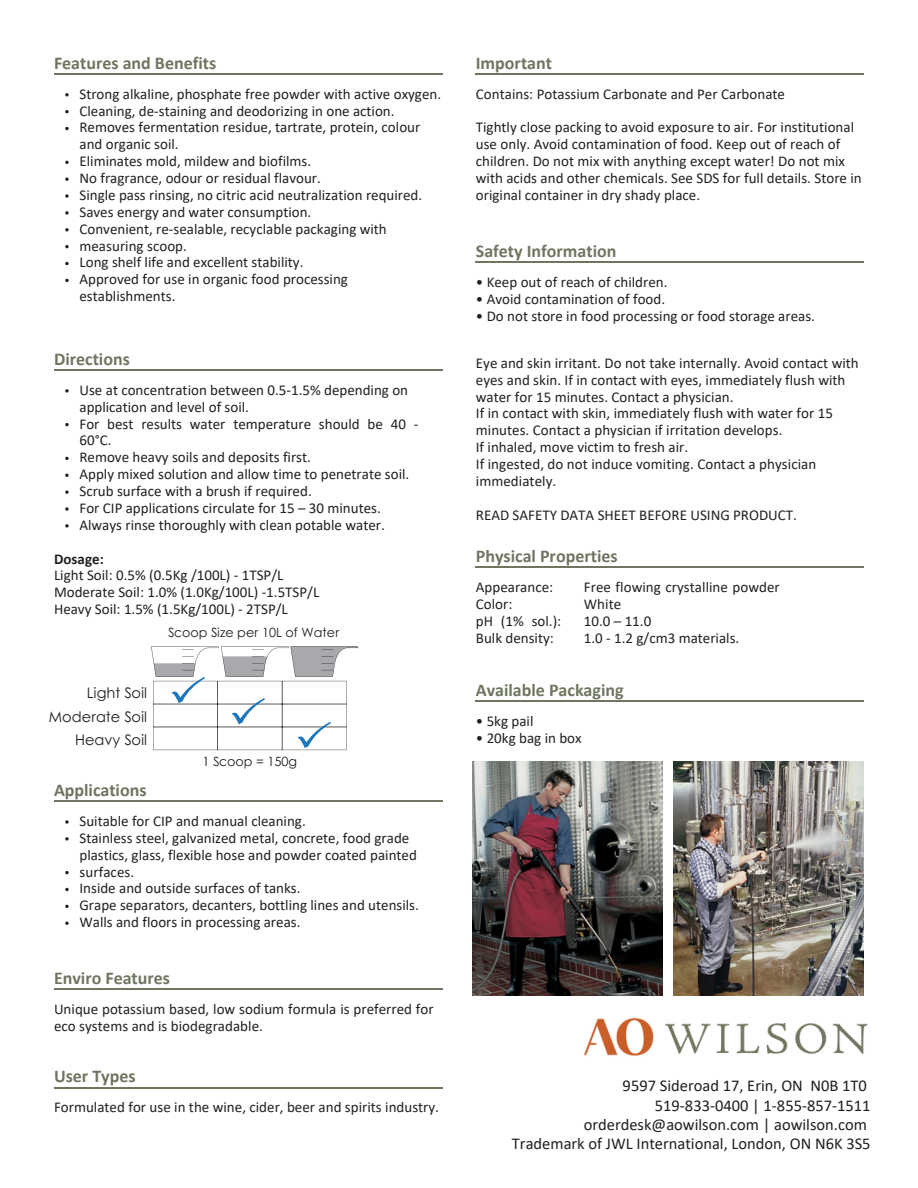
<style>
.page{position:relative;width:918px;height:1188px;background:#fff}
.page>*{position:absolute;margin:0;border:0;box-sizing:border-box;transform-origin:0 0}
.t1{font:700 18px "Calibri";color:#6f7660}
.t2{font:16.5px "Calibri";color:#231f20}
.t3{font:15px/16.8px "Calibri";color:#231f20}
.t4{font:700 15px "Calibri";letter-spacing:.005em;color:#231f20}
.t5{font:14.55px/23.7px "Century Gothic";color:#231f20;text-align:right}
.t6{font:12.75px "Century Gothic";color:#231f20}
</style>
<div class="page">
<hr style="left:54px;top:73px;width:388px;height:2px;background:#6f7660">
<hr style="left:54px;top:370px;width:388px;height:1px;background:#6f7660">
<hr style="left:54px;top:801px;width:388px;height:1px;background:#6f7660">
<hr style="left:54px;top:989px;width:388px;height:1px;background:#6f7660">
<hr style="left:54px;top:1087px;width:388px;height:1px;background:#6f7660">
<svg style="left:151px;top:646px;width:207px;height:104px"></svg>
<hr style="left:476px;top:73px;width:388px;height:2px;background:#6f7660">
<hr style="left:476px;top:262px;width:388px;height:1px;background:#6f7660">
<hr style="left:476px;top:567px;width:388px;height:1px;background:#6f7660">
<hr style="left:476px;top:701px;width:388px;height:1px;background:#6f7660">
<img style="left:473px;top:762px;width:190px;height:234px">
<img style="left:674px;top:762px;width:190px;height:234px">
<img style="left:583px;top:1017px;width:285px;height:39px">
<svg style="left:65px;top:389px;width:4px;height:4px"></svg>
<svg style="left:65px;top:423px;width:4px;height:3px"></svg>
<svg style="left:65px;top:457px;width:4px;height:3px"></svg>
<svg style="left:65px;top:474px;width:4px;height:3px"></svg>
<svg style="left:65px;top:490px;width:4px;height:4px"></svg>
<svg style="left:65px;top:507px;width:4px;height:4px"></svg>
<svg style="left:65px;top:524px;width:4px;height:4px"></svg>
<svg style="left:65px;top:820px;width:4px;height:4px"></svg>
<svg style="left:65px;top:837px;width:4px;height:4px"></svg>
<svg style="left:65px;top:871px;width:4px;height:3px"></svg>
<svg style="left:65px;top:888px;width:4px;height:3px"></svg>
<svg style="left:65px;top:905px;width:4px;height:3px"></svg>
<svg style="left:65px;top:922px;width:4px;height:3px"></svg>
<svg style="left:65px;top:93px;width:4px;height:3px"></svg>
<svg style="left:65px;top:110px;width:4px;height:3px"></svg>
<svg style="left:65px;top:127px;width:4px;height:3px"></svg>
<svg style="left:65px;top:161px;width:4px;height:3px"></svg>
<svg style="left:65px;top:177px;width:4px;height:4px"></svg>
<svg style="left:65px;top:194px;width:4px;height:4px"></svg>
<svg style="left:65px;top:211px;width:4px;height:4px"></svg>
<svg style="left:65px;top:228px;width:4px;height:3px"></svg>
<svg style="left:65px;top:245px;width:4px;height:3px"></svg>
<svg style="left:65px;top:262px;width:4px;height:3px"></svg>
<svg style="left:65px;top:279px;width:4px;height:3px"></svg>
<p class="t1" style="left:54px;top:55px;width:164px">Features and Benefits</p>
<p class="t1" style="left:476px;top:55px;width:78px">Important</p>
<p class="t3" style="left:79px;top:87px;width:363px">Strong alkaline, phosphate free powder with active oxygen.</p>
<p class="t3" style="left:79px;top:103px;width:317px">Cleaning, de-staining and deodorizing in one action.</p>
<p class="t3" style="left:79px;top:120px;width:342px">Removes fermentation residue, tartrate, protein, colour and organic soil.</p>
<p class="t3" style="left:79px;top:154px;width:233px">Eliminates mold, mildew and biofilms.</p>
<p class="t3" style="left:79px;top:171px;width:243px">No fragrance, odour or residual flavour.</p>
<p class="t3" style="left:79px;top:188px;width:344px">Single pass rinsing, no citric acid neutralization required.</p>
<p class="t3" style="left:79px;top:205px;width:233px">Saves energy and water consumption.</p>
<p class="t3" style="left:79px;top:222px;width:309px">Convenient, re-sealable, recyclable packaging with</p>
<p class="t3" style="left:79px;top:238px;width:109px">measuring scoop.</p>
<p class="t3" style="left:79px;top:255px;width:226px">Long shelf life and excellent stability.</p>
<p class="t3" style="left:79px;top:272px;width:270px">Approved for use in organic food processing establishments.</p>
<p class="t1" style="left:54px;top:351px;width:77px">Directions</p>
<p class="t3" style="left:79px;top:383px;width:330px">Use at concentration between 0.5-1.5% depending on application and level of soil.</p>
<p class="t3" style="left:79px;top:416px;width:340px">For best results water temperature should be 40 -<br>60°C.</p>
<p class="t3" style="left:79px;top:450px;width:233px">Remove heavy soils and deposits first.</p>
<p class="t3" style="left:79px;top:467px;width:331px">Apply mixed solution and allow time to penetrate soil.</p>
<p class="t3" style="left:79px;top:484px;width:234px">Scrub surface with a brush if required.</p>
<p class="t3" style="left:79px;top:501px;width:303px">For CIP applications circulate for 15 – 30 minutes.</p>
<p class="t3" style="left:79px;top:518px;width:307px">Always rinse thoroughly with clean potable water.</p>
<p class="t4" style="left:54px;top:552px;width:51px">Dosage:</p>
<p class="t3" style="left:54px;top:568px;width:231px">Light Soil: 0.5% (0.5Kg /100L) - 1TSP/L</p>
<p class="t3" style="left:54px;top:585px;width:267px">Moderate Soil: 1.0% (1.0Kg/100L) -1.5TSP/L</p>
<p class="t3" style="left:54px;top:602px;width:235px">Heavy Soil: 1.5% (1.5Kg/100L) - 2TSP/L</p>
<p class="t5" style="left:49px;top:680px;width:100px">Light Soil<br>Moderate Soil<br>Heavy Soil</p>
<p class="t1" style="left:54px;top:782px;width:94px">Applications</p>
<p class="t6" style="left:168px;top:622px;width:173px">Scoop Size per 10L of Water</p>
<p class="t6" style="left:203px;top:751px;width:96px">1 Scoop = 150g</p>
<p class="t3" style="left:79px;top:814px;width:228px">Suitable for CIP and manual cleaning.</p>
<p class="t3" style="left:79px;top:831px;width:339px">Stainless steel, galvanized metal, concrete, food grade plastics, glass, flexible hose and powder coated painted</p>
<p class="t3" style="left:79px;top:864px;width:56px">surfaces.</p>
<p class="t3" style="left:79px;top:881px;width:223px">Inside and outside surfaces of tanks.</p>
<p class="t3" style="left:79px;top:898px;width:341px">Grape separators, decanters, bottling lines and utensils.</p>
<p class="t3" style="left:79px;top:915px;width:223px">Walls and floors in processing areas.</p>
<p class="t1" style="left:54px;top:971px;width:118px">Enviro Features</p>
<p class="t3" style="left:54px;top:1002px;width:381px">Unique potassium based, low sodium formula is preferred for eco systems and is biodegradable.</p>
<p class="t1" style="left:54px;top:1069px;width:83px">User Types</p>
<p class="t3" style="left:54px;top:1100px;width:387px">Formulated for use in the wine, cider, beer and spirits industry.</p>
<p class="t3" style="left:476px;top:87px;width:311px">Contains: Potassium Carbonate and Per Carbonate</p>
<p class="t3" style="left:476px;top:120px;width:387px">Tightly close packing to avoid exposure to air. For institutional use only. Avoid contamination of food. Keep out of reach of children. Do not mix with anything except water! Do not mix with acids and other chemicals. See SDS for full details. Store in original container in dry shady place.</p>
<p class="t1" style="left:476px;top:243px;width:142px">Safety Information</p>
<p class="t3" style="left:476px;top:275px;width:193px">• Keep out of reach of children.</p>
<p class="t3" style="left:476px;top:292px;width:191px">• Avoid contamination of food.</p>
<p class="t3" style="left:476px;top:308px;width:341px">• Do not store in food processing or food storage areas.</p>
<p class="t3" style="left:476px;top:356px;width:384px">Eye and skin irritant. Do not take internally. Avoid contact with eyes and skin. If in contact with eyes, immediately flush with water for 15 minutes. Contact a physician.</p>
<p class="t3" style="left:476px;top:406px;width:359px">If in contact with skin, immediately flush with water for 15 minutes. Contact a physician if irritation develops.</p>
<p class="t3" style="left:476px;top:440px;width:214px">If inhaled, move victim to fresh air.</p>
<p class="t3" style="left:476px;top:457px;width:342px">If ingested, do not induce vomiting. Contact a physician immediately.</p>
<p class="t3" style="left:476px;top:508px;width:323px">READ SAFETY DATA SHEET BEFORE USING PRODUCT.</p>
<p class="t1" style="left:476px;top:548px;width:143px">Physical Properties</p>
<p class="t3" style="left:476px;top:580px;width:79px">Appearance:<br>Color:</p>
<p class="t3" style="left:476px;top:614px;width:87px">pH (1% sol.):<br>Bulk density:</p>
<p class="t3" style="left:584px;top:580px;width:198px">Free flowing crystalline powder<br>White</p>
<p class="t3" style="left:584px;top:614px;width:69px">10.0 – 11.0</p>
<p class="t3" style="left:584px;top:630px;width:157px">1.0 - 1.2 g/cm3 materials.</p>
<p class="t1" style="left:476px;top:683px;width:149px">Available Packaging</p>
<p class="t3" style="left:476px;top:714px;width:59px">• 5kg pail</p>
<p class="t3" style="left:476px;top:731px;width:107px">• 20kg bag in box</p>
<p class="t2" style="left:623px;top:1079px;width:246px">9597 Sideroad 17, Erin, ON N0B 1T0</p>
<p class="t2" style="left:655px;top:1098px;width:217px">519-833-0400 | 1-855-857-1511</p>
<p class="t2" style="left:584px;top:1117px;width:285px">orderdesk@aowilson.com | aowilson.com</p>
<p class="t2" style="left:512px;top:1136px;width:360px">Trademark of JWL International, London, ON N6K 3S5</p>
</div>
